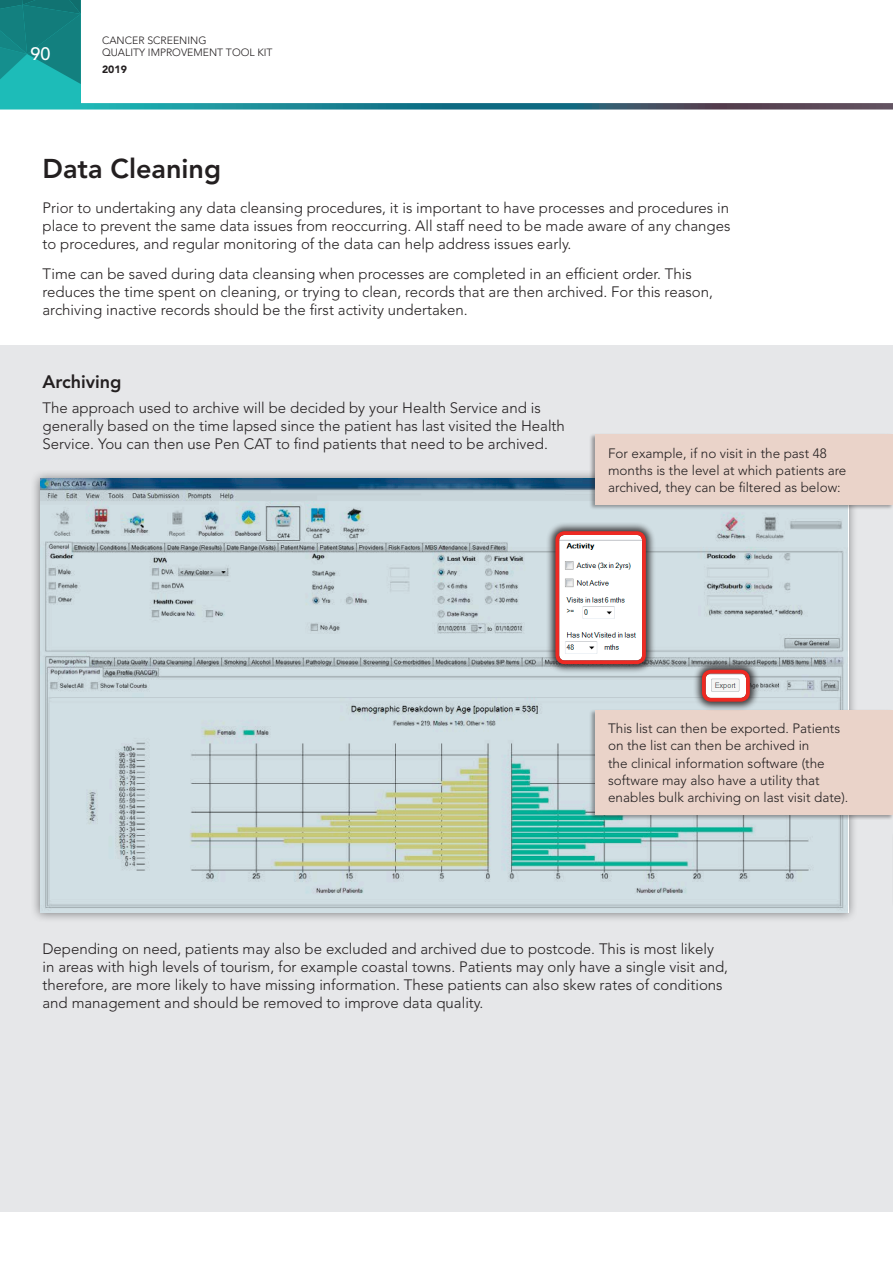
<style>
.page{position:relative;width:893px;height:1263px;background:#fff}
.page>*{position:absolute;margin:0;border:0;box-sizing:border-box;transform-origin:0 0}
.Sub_Heading{font:800 27px "Avenir";color:#231f20}
.Sub_Sub_Heading{font:800 18px "Avenir";color:#231f20}
.t1{font:500 18px "Avenir";color:#fff}
.Body{font:300 15px/18px "Avenir";color:#231f20}
.body_end{font:300 15px/18px "Avenir";color:#231f20}
.Body_Smaller{font:300 13.5px/17.2px "Avenir";color:#231f20}
.t2{font:300 10.5px/12.6px "Avenir";color:#231f20}
.t3{font:900 10.5px "Avenir";color:#231f20}
</style>
<div class="page">
<div style="left:0;top:345px;width:893px;height:867px;background:#e6e7e9"></div>
<div style="left:31px;top:469px;width:827px;height:453px;background:#57585a;opacity:.75"></div>
<svg style="left:40px;top:479px;width:808px;height:434px;background:#c1d2d4"></svg>
<div style="left:589px;top:433px;width:304px;height:78px;background:#231f20;opacity:.4"></div>
<div style="left:595px;top:435px;width:298px;height:70px;background:#ead3c9"></div>
<div style="left:589px;top:709px;width:304px;height:111px;background:#231f20;opacity:.4"></div>
<div style="left:595px;top:710px;width:298px;height:105px;background:#ead3c9"></div>
<div style="left:545px;top:521px;width:111px;height:153px;background:#231f20;opacity:.85"></div>
<img style="left:560px;top:536px;width:81px;height:123px">
<div style="left:555px;top:531px;width:91px;height:133px;border:4px solid #ee2a23;border-radius:7px"></div>
<div style="left:692px;top:660px;width:67px;height:52px;background:#231f20;opacity:.85"></div>
<img style="left:707px;top:675px;width:38px;height:22px">
<div style="left:702px;top:670px;width:48px;height:32px;border:4px solid #ee2a23;border-radius:7px"></div>
<hr style="left:892px;top:832px;width:1px;height:70px;background:#ead3c9">
<div style="left:0;top:0;width:81px;height:106px;background:#1dbcb8"></div>
<svg style="left:0;top:103px;width:893px;height:6px;background:#2e7885"></svg>
<svg style="left:0;top:0;width:81px;height:84px"></svg>
<p class="t1" style="left:30px;top:43px;width:22px">90</p>
<p class="t2" style="left:102px;top:34px;width:172px">CANCER SCREENING<br>QUALITY IMPROVEMENT TOOL KIT</p>
<p class="t3" style="left:102px;top:63px;width:26px">2019</p>
<p class="Sub_Heading" style="left:43px;top:152px;width:180px">Data Cleaning</p>
<p class="Body" style="left:43px;top:198px;width:689px;text-align:justify">Prior to undertaking any data cleansing procedures, it is important to have processes and procedures in place to prevent the same data issues from reoccurring. All staff need to be made aware of any changes to procedures, and regular monitoring of the data can help address issues early.</p>
<p class="body_end" style="left:43px;top:265px;width:672px">Time can be saved during data cleansing when processes are completed in an efficient order. This reduces the time spent on cleaning, or trying to clean, records that are then archived. For this reason, archiving inactive records should be the first activity undertaken.</p>
<p class="Sub_Sub_Heading" style="left:43px;top:371px;width:81px">Archiving</p>
<p class="Body" style="left:43px;top:399px;width:524px">The approach used to archive will be decided by your Health Service and is generally based on the time lapsed since the patient has last visited the Health<br>Service. You can then use Pen CAT to find patients that need to be archived.</p>
<p class="Body_Smaller" style="left:608px;top:444px;width:240px">For example, if no visit in the past 48 months is the level at which patients are archived, they can be filtered as below:</p>
<p class="Body_Smaller" style="left:608px;top:720px;width:242px">This list can then be exported. Patients on the list can then be archived in<br>the clinical information software (the software may also have a utility that enables bulk archiving on last visit date).</p>
<p class="Body" style="left:43px;top:940px;width:687px">Depending on need, patients may also be excluded and archived due to postcode. This is most likely in areas with high levels of tourism, for example coastal towns. Patients may only have a single visit and, therefore, are more likely to have missing information. These patients can also skew rates of conditions and management and should be removed to improve data quality.</p>
</div>
